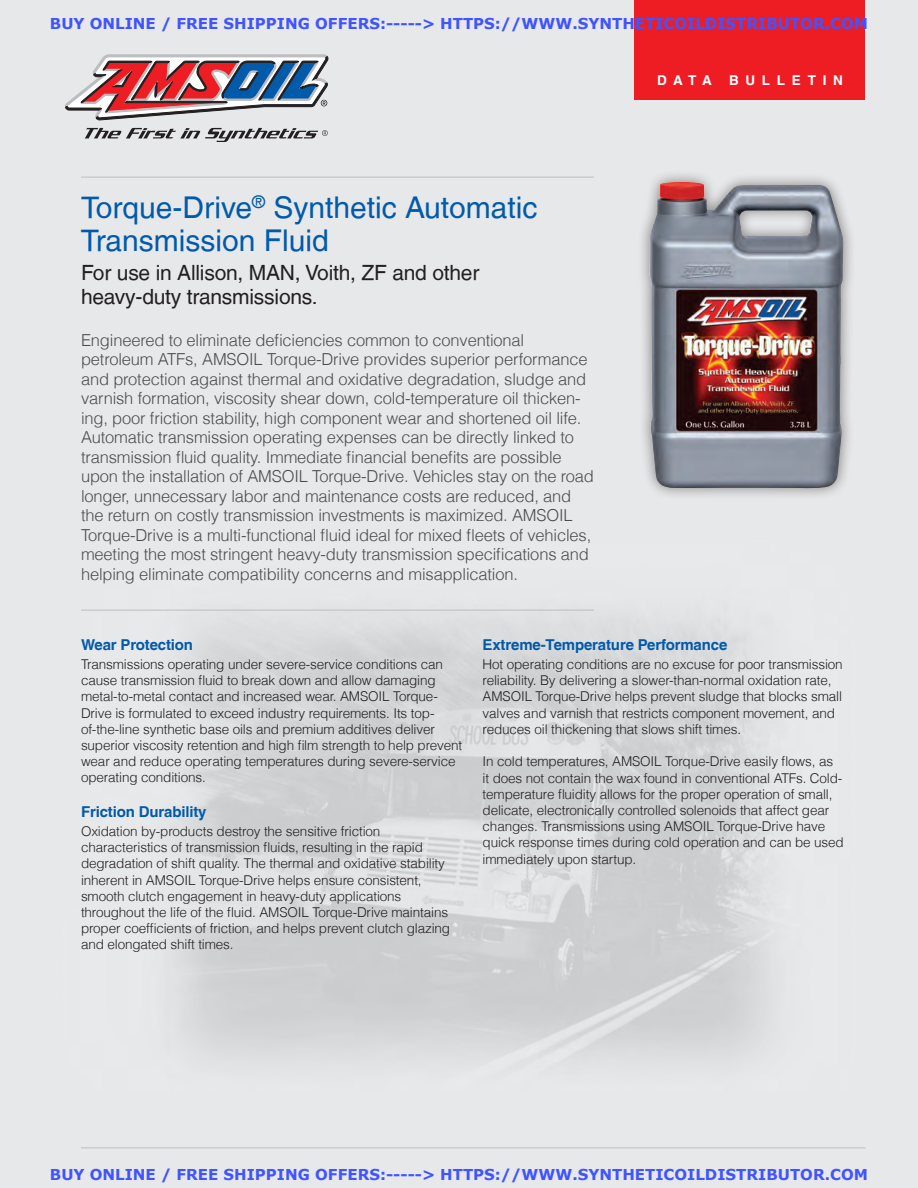
<style>
.page{position:relative;width:918px;height:1188px;background:#fff}
.page>*{position:absolute;margin:0;border:0;box-sizing:border-box;transform-origin:0 0}
.t1{font:30px/33px "Helvetica LT";color:#015aaa}
.t2{font:21px/24px "Helvetica LT";letter-spacing:-.01em;color:#231f20}
.t3{font:300 16.5px/19.5px "Helvetica LT";letter-spacing:-.01em;color:#4b4c4d}
.t4{font:700 15px "Verdana";color:#4054ff}
.t5{font:700 15px "Helvetica LT";letter-spacing:-.01em;color:#015aaa}
.t6{font:300 13.5px/16.2px "Helvetica LT";letter-spacing:-.01em;color:#231f20}
.t7{font:700 13.5px "Helvetica LT";letter-spacing:.5em;color:#fff}
</style>
<div class="page">
<hr style="left:81px;top:610px;width:513px;height:1px;background:#bcbdc0">
<hr style="left:81px;top:1148px;width:785px;height:1px;background:#bcbdc0">
<hr style="left:81px;top:177px;width:513px;height:1px;background:#bcbdc0">
<div style="left:634px;top:0;width:232px;height:100px;background:#ee1d23"></div>
<div style="left:637px;top:169px;width:219px;height:332px;background:#231f20;opacity:.5"></div>
<img style="left:649px;top:182px;width:194px;height:307px">
<svg style="left:65px;top:55px;width:263px;height:87px;background:#b29ba4"></svg>
<p class="t4" style="left:50px;top:13px;width:820px">BUY ONLINE / FREE SHIPPING OFFERS:-----&gt; HTTPS://WWW.SYNTHETICOILDISTRIBUTOR.COM</p>
<h1 class="t1" style="left:81px;top:191px;width:458px">Torque-Drive<sup>®</sup> Synthetic Automatic<br>Transmission Fluid</h1>
<h2 class="t2" style="left:81px;top:260px;width:400px">For use in Allison, MAN, Voith, ZF and other heavy-duty transmissions.</h2>
<p class="t3" style="left:81px;top:330px;width:515px">Engineered to eliminate deficiencies common to conventional petroleum ATFs, AMSOIL Torque-Drive provides superior performance and protection against thermal and oxidative degradation, sludge and varnish formation, viscosity shear down, cold-temperature oil thicken&shy;ing, poor friction stability, high component wear and shortened oil life.<br>Automatic transmission operating expenses can be directly linked to transmission fluid quality. Immediate financial benefits are possible upon the installation of AMSOIL Torque-Drive. Vehicles stay on the road longer, unnecessary labor and maintenance costs are reduced, and the return on costly transmission investments is maximized. AMSOIL Torque-Drive is a multi-functional fluid ideal for mixed fleets of vehicles, meeting the most stringent heavy-duty transmission specifications and helping eliminate compatibility concerns and misapplication.</p>
<p class="t7" style="left:657px;top:72px;width:56px">DATA</p>
<p class="t7" style="left:729px;top:72px;width:115px">BULLETIN</p>
<p class="t5" style="left:81px;top:635px;width:114px">Wear Protection</p>
<p class="t6" style="left:81px;top:656px;width:383px">Transmissions operating under severe-service conditions can cause transmission fluid to break down and allow damaging metal-to-metal contact and increased wear. AMSOIL Torque-Drive is formulated to exceed industry requirements. Its top&shy;of-the-line synthetic base oils and premium additives deliver superior viscosity retention and high film strength to help prevent wear and reduce operating temperatures during severe-service operating conditions.</p>
<p class="t5" style="left:81px;top:802px;width:127px">Friction Durability</p>
<p class="t6" style="left:81px;top:823px;width:371px">Oxidation by-products destroy the sensitive friction characteristics of transmission fluids, resulting in the rapid degradation of shift quality. The thermal and oxidative stability inherent in AMSOIL Torque-Drive helps ensure consistent, smooth clutch engagement in heavy-duty applications throughout the life of the fluid. AMSOIL Torque-Drive maintains proper coefficients of friction, and helps prevent clutch glazing and elongated shift times.</p>
<p class="t5" style="left:483px;top:635px;width:246px">Extreme-Temperature Performance</p>
<p class="t6" style="left:483px;top:656px;width:362px">Hot operating conditions are no excuse for poor transmission reliability. By delivering a slower-than-normal oxidation rate, AMSOIL Torque-Drive helps prevent sludge that blocks small valves and varnish that restricts component movement, and reduces oil thickening that slows shift times.</p>
<p class="t6" style="left:483px;top:753px;width:363px">In cold temperatures, AMSOIL Torque-Drive easily flows, as<br>it does not contain the wax found in conventional ATFs. Cold&shy;temperature fluidity allows for the proper operation of small, delicate, electronically controlled solenoids that affect gear changes. Transmissions using AMSOIL Torque-Drive have quick response times during cold operation and can be used immediately upon startup.</p>
<p class="t4" style="left:50px;top:1164px;width:820px">BUY ONLINE / FREE SHIPPING OFFERS:-----&gt; HTTPS://WWW.SYNTHETICOILDISTRIBUTOR.COM</p>
</div>
